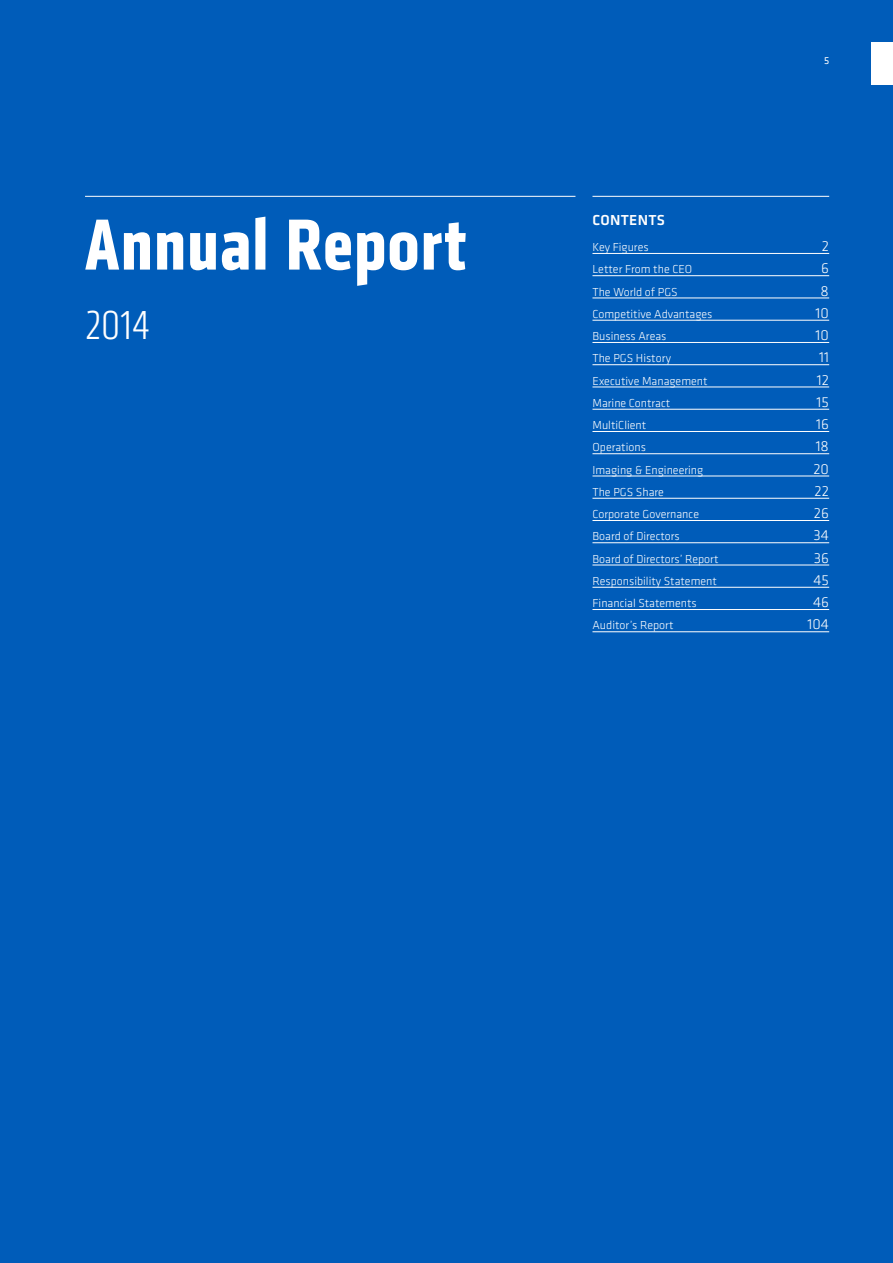
<style>
.page{position:relative;width:893px;height:1263px;background:#005cb9}
.page>*{position:absolute;margin:0;border:0;box-sizing:border-box;transform-origin:0 0}
.t1{font:700 condensed 75px "Klavika";letter-spacing:.02em;color:#fff}
.t2{font:300 condensed 42px "Klavika";color:#fff}
.t3{font:300 15px "Klavika";color:#fff}
.t4{font:500 15px "Klavika";letter-spacing:.02em;color:#fff}
.t5{font:300 12px "Klavika";color:#fff}
.t6{font:10.5px "Klavika";color:#fff}
</style>
<div class="page">
<div style="left:872px;top:43px;width:21px;height:42px;background:#fff"></div>
<hr style="left:592px;top:196px;width:237px;height:1px;background:#fff">
<hr style="left:85px;top:196px;width:490px;height:1px;background:#fff">
<hr style="left:592px;top:253px;width:237px;height:1px;background:#fff">
<hr style="left:592px;top:275px;width:237px;height:1px;background:#fff">
<hr style="left:592px;top:298px;width:237px;height:1px;background:#fff">
<hr style="left:592px;top:320px;width:237px;height:1px;background:#fff">
<hr style="left:592px;top:342px;width:237px;height:1px;background:#fff">
<hr style="left:592px;top:364px;width:237px;height:1px;background:#fff">
<hr style="left:592px;top:387px;width:237px;height:1px;background:#fff">
<hr style="left:592px;top:409px;width:237px;height:1px;background:#fff">
<hr style="left:592px;top:431px;width:237px;height:1px;background:#fff">
<hr style="left:592px;top:453px;width:237px;height:1px;background:#fff">
<hr style="left:592px;top:476px;width:237px;height:1px;background:#fff">
<hr style="left:592px;top:498px;width:237px;height:1px;background:#fff">
<hr style="left:592px;top:520px;width:237px;height:1px;background:#fff">
<hr style="left:592px;top:542px;width:237px;height:1px;background:#fff">
<hr style="left:592px;top:565px;width:237px;height:1px;background:#fff">
<hr style="left:592px;top:587px;width:237px;height:1px;background:#fff">
<hr style="left:592px;top:609px;width:237px;height:1px;background:#fff">
<hr style="left:592px;top:631px;width:237px;height:1px;background:#fff">
<h1 class="t1" style="left:85px;top:196px;width:382px">Annual Report</h1>
<h2 class="t2" style="left:85px;top:302px;width:67px">2014</h2>
<p class="t6" style="left:824px;top:55px;width:7px">5</p>
<p class="t4" style="left:592px;top:211px;width:74px">CONTENTS</p>
<p class="t5" style="left:592px;top:241px;width:58px">Key Figures</p>
<p class="t3" style="left:822px;top:238px;width:9px">2</p>
<p class="t5" style="left:592px;top:263px;width:101px">Letter From the CEO</p>
<p class="t3" style="left:821px;top:260px;width:9px">6</p>
<p class="t5" style="left:592px;top:285px;width:87px">The World of PGS</p>
<p class="t3" style="left:821px;top:282px;width:10px">8</p>
<p class="t5" style="left:592px;top:307px;width:122px">Competitive Advantages</p>
<p class="t3" style="left:816px;top:305px;width:15px">10</p>
<p class="t5" style="left:592px;top:330px;width:75px">Business Areas</p>
<p class="t3" style="left:816px;top:327px;width:15px">10</p>
<p class="t5" style="left:592px;top:352px;width:80px">The PGS History</p>
<p class="t3" style="left:819px;top:349px;width:11px">11</p>
<p class="t5" style="left:592px;top:374px;width:117px">Executive Management</p>
<p class="t3" style="left:817px;top:371px;width:14px">12</p>
<p class="t5" style="left:592px;top:396px;width:79px">Marine Contract</p>
<p class="t3" style="left:817px;top:394px;width:14px">15</p>
<p class="t5" style="left:592px;top:419px;width:55px">MultiClient</p>
<p class="t3" style="left:816px;top:416px;width:14px">16</p>
<p class="t5" style="left:592px;top:441px;width:55px">Operations</p>
<p class="t3" style="left:816px;top:438px;width:15px">18</p>
<p class="t5" style="left:592px;top:463px;width:112px">Imaging &amp; Engineering</p>
<p class="t3" style="left:813px;top:460px;width:17px">20</p>
<p class="t5" style="left:592px;top:485px;width:73px">The PGS Share</p>
<p class="t3" style="left:814px;top:483px;width:16px">22</p>
<p class="t5" style="left:592px;top:508px;width:108px">Corporate Governance</p>
<p class="t3" style="left:814px;top:505px;width:17px">26</p>
<p class="t5" style="left:592px;top:530px;width:89px">Board of Directors</p>
<p class="t3" style="left:813px;top:527px;width:17px">34</p>
<p class="t5" style="left:592px;top:552px;width:127px">Board of Directors’ Report</p>
<p class="t3" style="left:814px;top:549px;width:17px">36</p>
<p class="t5" style="left:592px;top:574px;width:126px">Responsibility Statement</p>
<p class="t3" style="left:813px;top:572px;width:17px">45</p>
<p class="t5" style="left:592px;top:597px;width:106px">Financial Statements</p>
<p class="t3" style="left:813px;top:594px;width:17px">46</p>
<p class="t5" style="left:592px;top:619px;width:82px">Auditor’s Report</p>
<p class="t3" style="left:807px;top:616px;width:23px">104</p>
</div>
